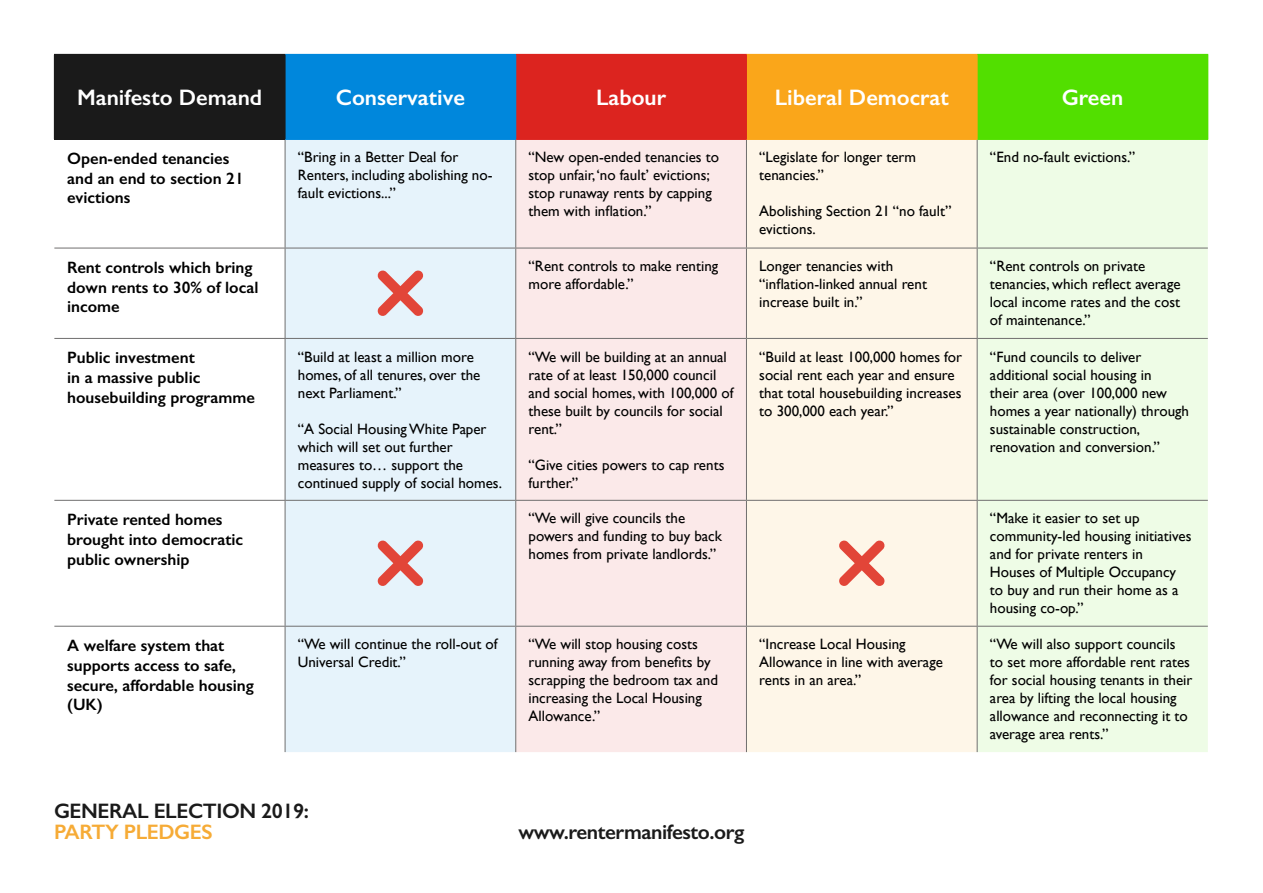
<style>
.page{position:relative;width:1263px;height:893px;background:#fff}
.page>*{position:absolute;margin:0;border:0;box-sizing:border-box;transform-origin:0 0}
.t1{font:600 22.5px "Gill Sans";color:#fff}
.t2{font:600 21px "Gill Sans";letter-spacing:-.02em;color:#1a1a1a}
.t3{font:600 21px "Gill Sans";letter-spacing:-.02em;color:#f6ab36}
.t4{font:600 16.5px/19.8px "Gill Sans";color:#000}
.t5{font:15px/18px "Gill Sans";color:#000}
</style>
<div class="page">
<div style="left:54px;top:54px;width:231px;height:85px;background:#1a1a1a"></div>
<div style="left:285px;top:54px;width:231px;height:85px;background:#0087dc"></div>
<div style="left:516px;top:54px;width:230px;height:85px;background:#dc241f"></div>
<div style="left:746px;top:54px;width:231px;height:85px;background:#faa61a"></div>
<div style="left:977px;top:54px;width:231px;height:85px;background:#52df00"></div>
<div style="left:286px;top:140px;width:229px;height:612px;background:#e6f3fb"></div>
<div style="left:516px;top:140px;width:230px;height:612px;background:#fbe9e9"></div>
<div style="left:747px;top:140px;width:230px;height:612px;background:#fef6e8"></div>
<div style="left:978px;top:140px;width:230px;height:612px;background:#eefce6"></div>
<hr style="left:285px;top:140px;width:1px;height:108px;background:#706f6f">
<hr style="left:515px;top:140px;width:1px;height:108px;background:#706f6f">
<hr style="left:746px;top:140px;width:1px;height:108px;background:#706f6f">
<hr style="left:977px;top:140px;width:1px;height:108px;background:#706f6f">
<hr style="left:54px;top:248px;width:231px;height:1px;background:#706f6f">
<hr style="left:285px;top:248px;width:231px;height:1px;background:#706f6f">
<hr style="left:285px;top:248px;width:1px;height:90px;background:#706f6f">
<hr style="left:516px;top:248px;width:230px;height:1px;background:#706f6f">
<hr style="left:515px;top:248px;width:1px;height:90px;background:#706f6f">
<hr style="left:746px;top:248px;width:231px;height:1px;background:#706f6f">
<hr style="left:746px;top:248px;width:1px;height:90px;background:#706f6f">
<hr style="left:977px;top:248px;width:231px;height:1px;background:#706f6f">
<hr style="left:977px;top:248px;width:1px;height:90px;background:#706f6f">
<hr style="left:54px;top:338px;width:231px;height:1px;background:#706f6f">
<hr style="left:285px;top:338px;width:231px;height:1px;background:#706f6f">
<hr style="left:285px;top:339px;width:1px;height:161px;background:#706f6f">
<hr style="left:516px;top:338px;width:230px;height:1px;background:#706f6f">
<hr style="left:515px;top:339px;width:1px;height:161px;background:#706f6f">
<hr style="left:746px;top:338px;width:231px;height:1px;background:#706f6f">
<hr style="left:746px;top:339px;width:1px;height:161px;background:#706f6f">
<hr style="left:977px;top:338px;width:231px;height:1px;background:#706f6f">
<hr style="left:977px;top:339px;width:1px;height:161px;background:#706f6f">
<hr style="left:54px;top:500px;width:231px;height:1px;background:#706f6f">
<hr style="left:285px;top:500px;width:231px;height:1px;background:#706f6f">
<hr style="left:285px;top:501px;width:1px;height:125px;background:#706f6f">
<hr style="left:516px;top:500px;width:230px;height:1px;background:#706f6f">
<hr style="left:515px;top:501px;width:1px;height:125px;background:#706f6f">
<hr style="left:746px;top:500px;width:231px;height:1px;background:#706f6f">
<hr style="left:746px;top:501px;width:1px;height:125px;background:#706f6f">
<hr style="left:977px;top:500px;width:231px;height:1px;background:#706f6f">
<hr style="left:977px;top:501px;width:1px;height:125px;background:#706f6f">
<hr style="left:54px;top:626px;width:231px;height:1px;background:#706f6f">
<hr style="left:285px;top:626px;width:231px;height:1px;background:#706f6f">
<hr style="left:285px;top:627px;width:1px;height:125px;background:#706f6f">
<hr style="left:516px;top:626px;width:230px;height:1px;background:#706f6f">
<hr style="left:515px;top:627px;width:1px;height:125px;background:#706f6f">
<hr style="left:746px;top:626px;width:231px;height:1px;background:#706f6f">
<hr style="left:746px;top:627px;width:1px;height:125px;background:#706f6f">
<hr style="left:977px;top:626px;width:231px;height:1px;background:#706f6f">
<hr style="left:977px;top:627px;width:1px;height:125px;background:#706f6f">
<hr style="left:285px;top:55px;width:1px;height:84px;background:#1a1a1a">
<hr style="left:54px;top:139px;width:231px;height:1px;background:#1a1a1a">
<hr style="left:285px;top:139px;width:231px;height:1px;background:#0087dc">
<hr style="left:516px;top:54px;width:231px;height:1px;background:#dc241f">
<hr style="left:746px;top:55px;width:1px;height:84px;background:#dc241f">
<hr style="left:516px;top:139px;width:231px;height:1px;background:#dc241f">
<hr style="left:977px;top:55px;width:1px;height:84px;background:#faa61a">
<hr style="left:747px;top:139px;width:230px;height:1px;background:#faa61a">
<hr style="left:977px;top:139px;width:231px;height:1px;background:#52df00">
<svg style="left:377px;top:270px;width:47px;height:46px;background:#e39d9b"></svg>
<svg style="left:377px;top:540px;width:47px;height:46px;background:#e39d9b"></svg>
<svg style="left:839px;top:540px;width:46px;height:46px;background:#ef9d8f"></svg>
<h1 class="t1" style="left:77px;top:84px;width:187px">Manifesto Demand</h1>
<h1 class="t1" style="left:336px;top:84px;width:131px">Conservative</h1>
<h1 class="t1" style="left:596px;top:84px;width:72px">Labour</h1>
<h1 class="t1" style="left:775px;top:84px;width:175px">Liberal Democrat</h1>
<h1 class="t1" style="left:1062px;top:84px;width:63px">Green</h1>
<p class="t4" style="left:67px;top:148px;width:178px">Open-ended tenancies and an end to section 21 evictions</p>
<p class="t5" style="left:298px;top:148px;width:196px">“Bring in a Better Deal for<br>Renters, including abolishing no&shy;fault evictions...”</p>
<p class="t5" style="left:528px;top:148px;width:192px">“New open-ended tenancies to stop unfair, ‘no fault’ evictions; stop runaway rents by capping them with inflation.”</p>
<p class="t5" style="left:759px;top:148px;width:158px">“Legislate for longer term tenancies.”</p>
<p class="t5" style="left:759px;top:202px;width:194px">Abolishing Section 21 “no fault” evictions.</p>
<p class="t5" style="left:990px;top:148px;width:147px">“End no-fault evictions.”</p>
<p class="t4" style="left:67px;top:257px;width:193px">Rent controls which bring down rents to 30% of local income</p>
<p class="t5" style="left:528px;top:257px;width:191px">“Rent controls to make renting more affordable.”</p>
<p class="t5" style="left:759px;top:257px;width:169px">Longer tenancies with “inflation-linked annual rent increase built in.”</p>
<p class="t5" style="left:990px;top:257px;width:192px">“Rent controls on private tenancies, which reflect average local income rates and the cost of maintenance.”</p>
<p class="t4" style="left:67px;top:348px;width:189px">Public investment<br>in a massive public housebuilding programme</p>
<p class="t5" style="left:298px;top:347px;width:184px">“Build at least a million more homes, of all tenures, over the next Parliament.”</p>
<p class="t5" style="left:298px;top:419px;width:206px">“A Social Housing White Paper which will set out further measures to… support the continued supply of social homes.</p>
<p class="t5" style="left:528px;top:347px;width:206px">“We will be building at an annual rate of at least 150,000 council and social homes, with 100,000 of these built by councils for social rent.”</p>
<p class="t5" style="left:528px;top:455px;width:197px">“Give cities powers to cap rents further.”</p>
<p class="t5" style="left:759px;top:347px;width:204px">“Build at least 100,000 homes for social rent each year and ensure that total housebuilding increases to 300,000 each year.”</p>
<p class="t5" style="left:990px;top:347px;width:201px">“Fund councils to deliver additional social housing in<br>their area (over 100,000 new homes a year nationally) through sustainable construction, renovation and conversion.”</p>
<p class="t4" style="left:67px;top:509px;width:178px">Private rented homes brought into democratic public ownership</p>
<p class="t5" style="left:528px;top:509px;width:195px">“We will give councils the powers and funding to buy back homes from private landlords.”</p>
<p class="t5" style="left:990px;top:509px;width:203px">“Make it easier to set up community-led housing initiatives and for private renters in<br>Houses of Multiple Occupancy to buy and run their home as a housing co-op.”</p>
<p class="t4" style="left:67px;top:635px;width:188px">A welfare system that supports access to safe, secure, affordable housing (UK)</p>
<p class="t5" style="left:298px;top:635px;width:201px">“We will continue the roll-out of<br>Universal Credit.”</p>
<p class="t5" style="left:528px;top:635px;width:191px">“We will stop housing costs running away from benefits by scrapping the bedroom tax and increasing the Local Housing<br>Allowance.”</p>
<p class="t5" style="left:759px;top:635px;width:185px">“Increase Local Housing<br>Allowance in line with average rents in an area.”</p>
<p class="t5" style="left:990px;top:635px;width:204px">“We will also support councils<br>to set more affordable rent rates for social housing tenants in their area by lifting the local housing allowance and reconnecting it to average area rents.”</p>
<h2 class="t2" style="left:54px;top:798px;width:257px">GENERAL ELECTION 2019:</h2>
<h2 class="t3" style="left:54px;top:819px;width:160px">PARTY PLEDGES</h2>
<h2 class="t2" style="left:518px;top:819px;width:228px">www.rentermanifesto.org</h2>
</div>
